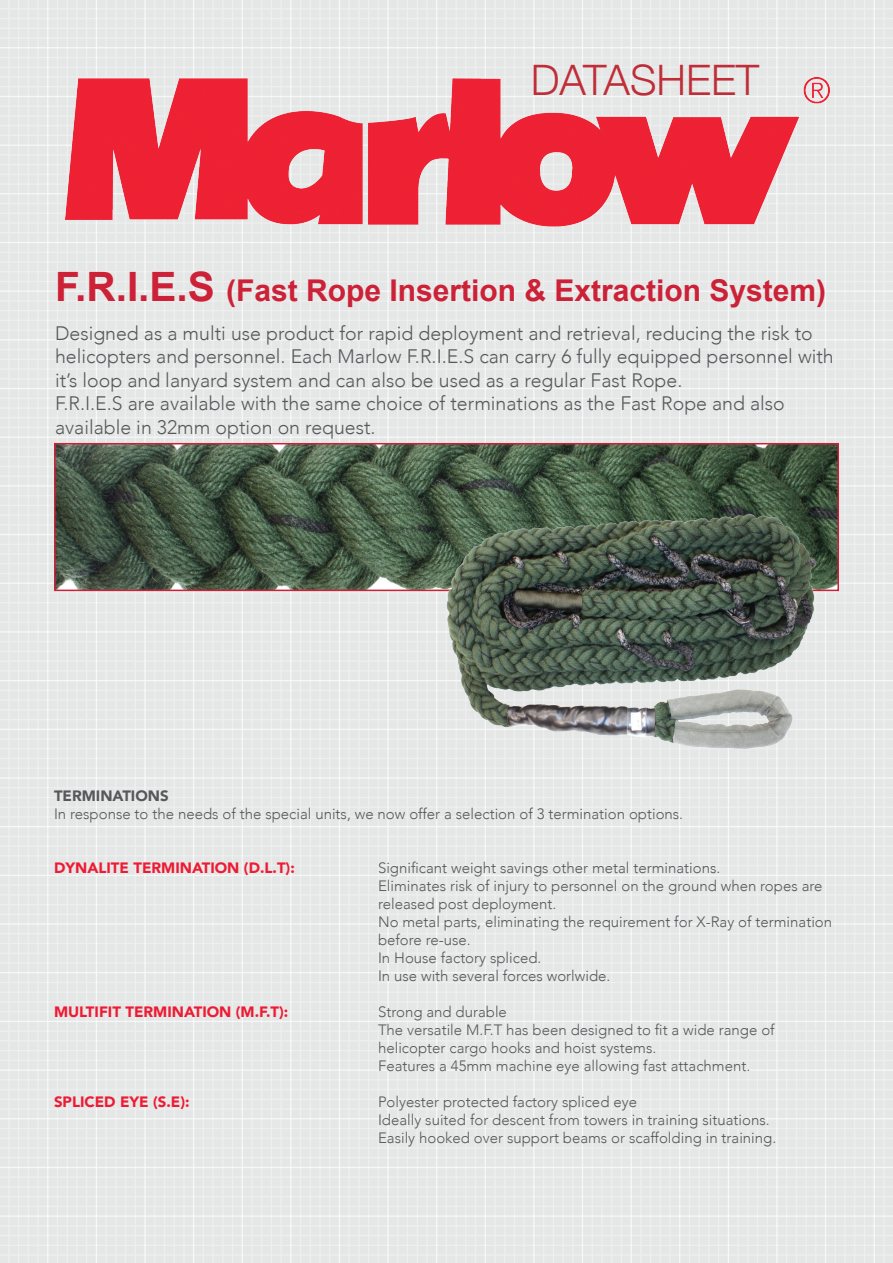
<style>
.page{position:relative;width:893px;height:1263px;background:#fff}
.page>*{position:absolute;margin:0;border:0;box-sizing:border-box;transform-origin:0 0}
.t1{font:300 42px "Helvetica Neue";color:#bf2d38}
.t2{font:700 30px "Arial";color:#cc2137}
.t3{font:300 19.5px/23.4px "Avenir";color:#57585a}
.t4{font:300 15px/18px "Avenir";color:#57585a}
.t5{font:900 15px "Avenir";color:#ed1b33}
.t6{font:900 15px "Avenir";color:#57585a}
.s1{font-size:40.5px}
</style>
<div class="page">
<img style="left:0;top:0;width:893px;height:1263px">
<img style="left:57px;top:446px;width:779px;height:142px">
<div style="left:54px;top:443px;width:785px;height:148px;border:2px solid #cc2137"></div>
<img style="left:446px;top:514px;width:370px;height:235px">
<img style="left:66px;top:78px;width:763px;height:149px">
<p class="t1" style="left:531px;top:46px;width:230px">DATASHEET</p>
<p class="t2" style="left:55px;top:271px;width:773px"><span class="s1">F.R.I.E.S</span> (Fast Rope Insertion &amp; Extraction System)</p>
<p class="t3" style="left:55px;top:322px;width:780px">Designed as a multi use product for rapid deployment and retrieval, reducing the risk to helicopters and personnel. Each Marlow F.R.I.E.S can carry 6 fully equipped personnel with it’s loop and lanyard system and can also be used as a regular Fast Rope.</p>
<p class="t3" style="left:55px;top:392px;width:731px">F.R.I.E.S are available with the same choice of terminations as the Fast Rope and also available in 32mm option on request.</p>
<p class="t6" style="left:54px;top:783px;width:116px">TERMINATIONS</p>
<p class="t4" style="left:54px;top:805px;width:631px">In response to the needs of the special units, we now offer a selection of 3 termination options.</p>
<p class="t5" style="left:54px;top:855px;width:242px">DYNALITE TERMINATION (D.L.T):</p>
<p class="t4" style="left:378px;top:859px;width:344px">Significant weight savings other metal terminations.</p>
<p class="t4" style="left:378px;top:877px;width:446px">Eliminates risk of injury to personnel on the ground when ropes are released post deployment.</p>
<p class="t4" style="left:378px;top:913px;width:456px">No metal parts, eliminating the requirement for X-Ray of termination before re-use.</p>
<p class="t4" style="left:378px;top:949px;width:165px">In House factory spliced.</p>
<p class="t4" style="left:378px;top:967px;width:234px">In use with several forces worlwide.</p>
<p class="t5" style="left:54px;top:999px;width:236px">MULTIFIT TERMINATION (M.F.T):</p>
<p class="t4" style="left:378px;top:1003px;width:130px">Strong and durable</p>
<p class="t4" style="left:378px;top:1021px;width:398px">The versatile M.F.T has been designed to fit a wide range of helicopter cargo hooks and hoist systems.</p>
<p class="t4" style="left:378px;top:1057px;width:374px">Features a 45mm machine eye allowing fast attachment.</p>
<p class="t5" style="left:54px;top:1089px;width:137px">SPLICED EYE (S.E):</p>
<p class="t4" style="left:378px;top:1093px;width:260px">Polyester protected factory spliced eye</p>
<p class="t4" style="left:378px;top:1111px;width:393px">Ideally suited for descent from towers in training situations.</p>
<p class="t4" style="left:378px;top:1129px;width:400px">Easily hooked over support beams or scaffolding in training.</p>
</div>
